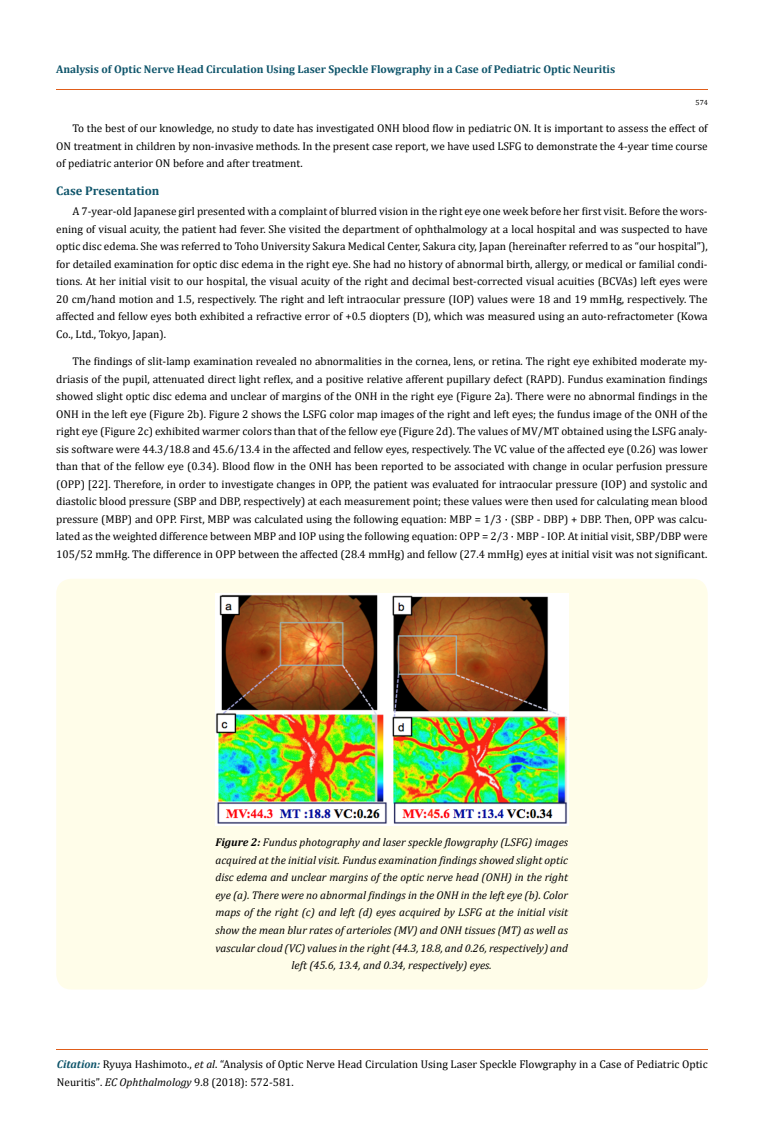
<style>
.page{position:relative;width:764px;height:1142px;background:#fff}
.page>*{position:absolute;margin:0;border:0;box-sizing:border-box;transform-origin:0 0}
.t1{font:700 12.5px "Cambria";color:#0e546a}
.t2{font:11.25px/17.5px "Cambria";color:#000;text-align:justify}
.t3{font:italic 11.25px/17.5px "Cambria";color:#000;text-align:center}
.t4{font:700 11.25px "Cambria";color:#0e546a}
.t5{font:7.5px "Cambria";color:#000}
.s1{font-weight:700}
.s2{font-weight:700;font-style:italic;color:#0e546a}
.s3{font-style:italic}
.s4{font-size:11.12px}
</style>
<div class="page">
<div style="left:56px;top:578px;width:652px;height:411px;background:#fffde9;border-radius:15px"></div>
<img style="left:215px;top:593px;width:353px;height:232px">
<hr style="left:56px;top:90px;width:652px;height:1px;background:#e05d1a">
<hr style="left:56px;top:1048px;width:652px;height:1px;background:#e05d1a">
<p class="t4" style="left:56px;top:61px;width:560px">Analysis of Optic Nerve Head Circulation Using Laser Speckle Flowgraphy in a Case of Pediatric Optic Neuritis</p>
<p class="t5" style="left:695px;top:98px;width:14px">574</p>
<p class="t2" style="left:56px;top:120px;width:653px;text-indent:16px">To the best of our knowledge, no study to date has investigated ONH blood flow in pediatric ON. It is important to assess the effect of ON treatment in children by non-invasive methods. In the present case report, we have used LSFG to demonstrate the 4-year time course of pediatric anterior ON before and after treatment.</p>
<p class="t1" style="left:56px;top:182px;width:105px">Case Presentation</p>
<p class="t2" style="left:56px;top:202px;width:653px;text-indent:16px">A 7-year-old Japanese girl presented with a complaint of blurred vision in the right eye one week before her first visit. Before the wors&shy;ening of visual acuity, the patient had fever. She visited the department of ophthalmology at a local hospital and was suspected to have optic disc edema. She was referred to Toho University Sakura Medical Center, Sakura city, Japan (hereinafter referred to as “our hospital”), for detailed examination for optic disc edema in the right eye. She had no history of abnormal birth, allergy, or medical or familial condi&shy;tions. At her initial visit to our hospital, the visual acuity of the right and decimal best-corrected visual acuities (BCVAs) left eyes were 20 cm/hand motion and 1.5, respectively. The right and left intraocular pressure (IOP) values were 18 and 19 mmHg, respectively. The affected and fellow eyes both exhibited a refractive error of +0.5 diopters (D), which was measured using an auto-refractometer (Kowa Co., Ltd., Tokyo, Japan).</p>
<p class="t2" style="left:56px;top:352px;width:653px;text-indent:16px">The findings of slit-lamp examination revealed no abnormalities in the cornea, lens, or retina. The right eye exhibited moderate my&shy;driasis of the pupil, attenuated direct light reflex, and a positive relative afferent pupillary defect (RAPD). Fundus examination findings showed slight optic disc edema and unclear of margins of the ONH in the right eye (Figure 2a). There were no abnormal findings in the ONH in the left eye (Figure 2b). Figure 2 shows the LSFG color map images of the right and left eyes; the fundus image of the ONH of the right eye (Figure 2c) exhibited warmer colors than that of the fellow eye (Figure 2d). The values of MV/MT obtained using the LSFG analy&shy;sis software were 44.3/18.8 and 45.6/13.4 in the affected and fellow eyes, respectively. The VC value of the affected eye (0.26) was lower than that of the fellow eye (0.34). Blood flow in the ONH has been reported to be associated with change in ocular perfusion pressure (OPP) [22]. Therefore, in order to investigate changes in OPP, the patient was evaluated for intraocular pressure (IOP) and systolic and diastolic blood pressure (SBP and DBP, respectively) at each measurement point; these values were then used for calculating mean blood pressure (MBP) and OPP. First, MBP was calculated using the following equation: MBP = 1/3 · (SBP - DBP) + DBP. Then, OPP was calcu&shy;lated as the weighted difference between MBP and IOP using the following equation: OPP = 2/3 · MBP - IOP. At initial visit, SBP/DBP were 105/52 mmHg. The difference in OPP between the affected (28.4 mmHg) and fellow (27.4 mmHg) eyes at initial visit was not significant.</p>
<p class="t3" style="left:215px;top:833px;width:354px"><span class="s1">Figure 2:</span> Fundus photography and laser speckle flowgraphy (LSFG) images acquired at the initial visit. Fundus examination findings showed slight optic disc edema and unclear margins of the optic nerve head (ONH) in the right eye (a). There were no abnormal findings in the ONH in the left eye (b). Color maps of the right (c) and left (d) eyes acquired by LSFG at the initial visit show the mean blur rates of arterioles (MV) and ONH tissues (MT) as well as vascular cloud (VC) values in the right (44.3, 18.8, and 0.26, respectively) and left (45.6, 13.4, and 0.34, respectively) eyes.</p>
<p class="t2" style="left:57px;top:1055px;width:652px"><span class="s2">Citation:</span> Ryuya Hashimoto., <span class="s3">et al</span>. “Analysis of Optic Nerve Head Circulation Using Laser Speckle Flowgraphy in a Case of Pediatric Optic<br>Neuritis”<span class="s4">.</span> <span class="s3">EC Ophthalmology</span> <span class="s4">9</span>.8 (2018): 572-581.</p>
</div>
